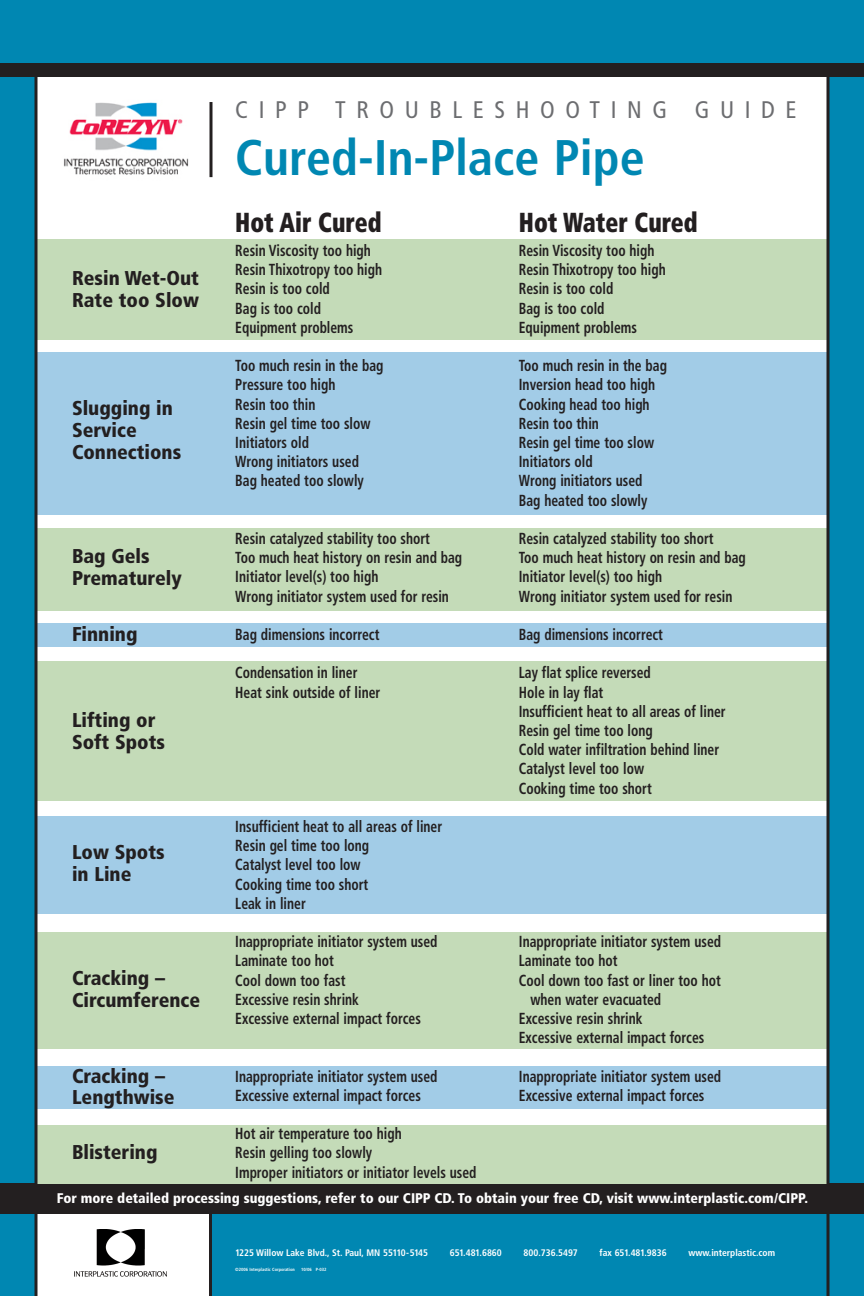
<style>
.page{position:relative;width:864px;height:1296px;background:#0087b2}
.page>*{position:absolute;margin:0;border:0;box-sizing:border-box;transform-origin:0 0}
.t1{font:700 condensed 50px "Frutiger";color:#0087b2}
.t2{font:900 condensed 27.5px "Frutiger";color:#231f20;scale:.85 1}
.t3{font:condensed 24px "Frutiger";letter-spacing:.44em;color:#6c6d70}
.t4{font:900 condensed 20px/22px "Frutiger";color:#231f20}
.t5{font:700 condensed 16px/19.2px "Frutiger";color:#231f20;scale:.85 1}
.t6{font:900 condensed 14px "Frutiger";color:#fff}
.t7{font:700 condensed 9.5px "Frutiger";color:#fff}
.t8{font:700 condensed 4.5px "Frutiger";color:#fff}
</style>
<div class="page">
<div style="left:36px;top:1212px;width:174px;height:84px;background:#fff"></div>
<img style="left:75px;top:1230px;width:92px;height:47px">
<div style="left:38px;top:63px;width:790px;height:1143px;background:#fff"></div>
<hr style="left:210px;top:102px;width:2px;height:75px;background:#231f20">
<hr style="left:209px;top:1212px;width:3px;height:84px;background:#231f20">
<div style="left:0;top:1184px;width:864px;height:30px;background:#231f20"></div>
<div style="left:0;top:63px;width:864px;height:13px;background:#231f20"></div>
<div style="left:36px;top:240px;width:792px;height:100px;background:#c4dbb8"></div>
<div style="left:36px;top:353px;width:792px;height:162px;background:#a2cce7"></div>
<div style="left:36px;top:528px;width:792px;height:83px;background:#c4dbb8"></div>
<div style="left:37px;top:623px;width:792px;height:24px;background:#a2cce7"></div>
<div style="left:37px;top:662px;width:792px;height:139px;background:#c4dbb8"></div>
<div style="left:37px;top:816px;width:792px;height:98px;background:#a2cce7"></div>
<div style="left:37px;top:933px;width:792px;height:116px;background:#c4dbb8"></div>
<div style="left:37px;top:1066px;width:792px;height:43px;background:#a2cce7"></div>
<div style="left:36px;top:1125px;width:792px;height:59px;background:#c4dbb8"></div>
<svg style="left:826px;top:76px;width:4px;height:1220px;background:#304147"></svg>
<svg style="left:34px;top:76px;width:4px;height:1220px;background:#334248"></svg>
<img style="left:64px;top:102px;width:125px;height:73px">
<p class="t4" style="left:72px;top:268px;width:129px">Resin Wet-Out<br>Rate too Slow</p>
<p class="t4" style="left:72px;top:399px;width:111px">Slugging in<br>Service<br>Connections</p>
<p class="t4" style="left:72px;top:547px;width:111px">Bag Gels<br>Prematurely</p>
<p class="t4" style="left:72px;top:625px;width:67px">Finning</p>
<p class="t4" style="left:72px;top:711px;width:95px">Lifting or<br>Soft Spots</p>
<p class="t4" style="left:72px;top:843px;width:94px">Low Spots in Line</p>
<p class="t4" style="left:72px;top:969px;width:130px">Cracking –<br>Circumference</p>
<p class="t4" style="left:72px;top:1067px;width:104px;line-height:21px">Cracking –<br>Lengthwise</p>
<p class="t4" style="left:72px;top:1142px;width:87px">Blistering</p>
<h3 class="t3" style="left:235px;top:100px;width:563px">CIPP TROUBLESHOOTING GUIDE</h3>
<h1 class="t1" style="left:235px;top:137px;width:411px">Cured-In-Place Pipe</h1>
<h2 class="t2" style="left:235px;top:211px;width:174px">Hot Air Cured</h2>
<h2 class="t2" style="left:519px;top:211px;width:212px">Hot Water Cured</h2>
<p class="t5" style="left:235px;top:242px;width:161px">Resin Viscosity too high</p>
<p class="t5" style="left:519px;top:242px;width:161px">Resin Viscosity too high</p>
<p class="t5" style="left:235px;top:261px;width:174px">Resin Thixotropy too high</p>
<p class="t5" style="left:519px;top:261px;width:174px">Resin Thixotropy too high</p>
<p class="t5" style="left:235px;top:280px;width:113px">Resin is too cold</p>
<p class="t5" style="left:519px;top:280px;width:113px">Resin is too cold</p>
<p class="t5" style="left:235px;top:300px;width:102px">Bag is too cold</p>
<p class="t5" style="left:519px;top:300px;width:102px">Bag is too cold</p>
<p class="t5" style="left:235px;top:319px;width:140px">Equipment problems</p>
<p class="t5" style="left:519px;top:319px;width:140px">Equipment problems</p>
<p class="t5" style="left:235px;top:357px;width:176px">Too much resin in the bag</p>
<p class="t5" style="left:519px;top:357px;width:176px">Too much resin in the bag</p>
<p class="t5" style="left:235px;top:376px;width:119px">Pressure too high</p>
<p class="t5" style="left:519px;top:376px;width:162px">Inversion head too high</p>
<p class="t5" style="left:235px;top:396px;width:96px">Resin too thin</p>
<p class="t5" style="left:519px;top:396px;width:155px">Cooking head too high</p>
<p class="t5" style="left:235px;top:415px;width:161px">Resin gel time too slow</p>
<p class="t5" style="left:519px;top:415px;width:96px">Resin too thin</p>
<p class="t5" style="left:235px;top:434px;width:88px">Initiators old</p>
<p class="t5" style="left:519px;top:434px;width:161px">Resin gel time too slow</p>
<p class="t5" style="left:235px;top:453px;width:147px">Wrong initiators used</p>
<p class="t5" style="left:519px;top:453px;width:88px">Initiators old</p>
<p class="t5" style="left:235px;top:472px;width:153px">Bag heated too slowly</p>
<p class="t5" style="left:519px;top:472px;width:153px">Wrong initiators used<br>Bag heated too slowly</p>
<p class="t5" style="left:235px;top:530px;width:231px">Resin catalyzed stability too short</p>
<p class="t5" style="left:519px;top:530px;width:231px">Resin catalyzed stability too short</p>
<p class="t5" style="left:235px;top:549px;width:269px">Too much heat history on resin and bag</p>
<p class="t5" style="left:519px;top:549px;width:269px">Too much heat history on resin and bag</p>
<p class="t5" style="left:235px;top:568px;width:170px">Initiator level(s) too high</p>
<p class="t5" style="left:519px;top:568px;width:170px">Initiator level(s) too high</p>
<p class="t5" style="left:235px;top:588px;width:253px">Wrong initiator system used for resin</p>
<p class="t5" style="left:519px;top:588px;width:253px">Wrong initiator system used for resin</p>
<p class="t5" style="left:235px;top:626px;width:171px">Bag dimensions incorrect</p>
<p class="t5" style="left:519px;top:626px;width:171px">Bag dimensions incorrect</p>
<p class="t5" style="left:235px;top:664px;width:145px">Condensation in liner</p>
<p class="t5" style="left:519px;top:664px;width:157px">Lay flat splice reversed</p>
<p class="t5" style="left:235px;top:684px;width:172px">Heat sink outside of liner</p>
<p class="t5" style="left:519px;top:684px;width:245px">Hole in lay flat<br>Insufficient heat to all areas of liner<br>Resin gel time too long<br>Cold water infiltration behind liner<br>Catalyst level too low<br>Cooking time too short</p>
<p class="t5" style="left:235px;top:818px;width:245px">Insufficient heat to all areas of liner<br>Resin gel time too long<br>Catalyst level too low<br>Cooking time too short<br>Leak in liner</p>
<p class="t5" style="left:235px;top:933px;width:239px">Inappropriate initiator system used</p>
<p class="t5" style="left:519px;top:933px;width:239px">Inappropriate initiator system used</p>
<p class="t5" style="left:235px;top:952px;width:118px">Laminate too hot</p>
<p class="t5" style="left:519px;top:952px;width:118px">Laminate too hot</p>
<p class="t5" style="left:235px;top:972px;width:131px">Cool down too fast</p>
<p class="t5" style="left:519px;top:972px;width:239px">Cool down too fast or liner too hot</p>
<p class="t5" style="left:235px;top:991px;width:147px">Excessive resin shrink</p>
<p class="t5" style="left:531px;top:991px;width:155px">when water evacuated</p>
<p class="t5" style="left:235px;top:1010px;width:220px">Excessive external impact forces</p>
<p class="t5" style="left:519px;top:1010px;width:220px">Excessive resin shrink<br>Excessive external impact forces</p>
<p class="t5" style="left:235px;top:1068px;width:239px">Inappropriate initiator system used</p>
<p class="t5" style="left:519px;top:1068px;width:239px">Inappropriate initiator system used</p>
<p class="t5" style="left:235px;top:1087px;width:220px">Excessive external impact forces</p>
<p class="t5" style="left:519px;top:1087px;width:220px">Excessive external impact forces</p>
<p class="t5" style="left:235px;top:1125px;width:285px">Hot air temperature too high<br>Resin gelling too slowly<br>Improper initiators or initiator levels used</p>
<p class="t6" style="left:57px;top:1192px;width:753px">For more detailed processing suggestions, refer to our CIPP CD. To obtain your free CD, visit www.interplastic.com/CIPP.</p>
<p class="t7" style="left:235px;top:1249px;width:194px">1225 Willow Lake Blvd., St. Paul, MN 55110-5145</p>
<p class="t7" style="left:450px;top:1249px;width:54px">651.481.6860</p>
<p class="t7" style="left:524px;top:1249px;width:56px">800.736.5497</p>
<p class="t7" style="left:600px;top:1249px;width:69px">fax 651.481.9836</p>
<p class="t7" style="left:688px;top:1249px;width:88px">www.interplastic.com</p>
<p class="t8" style="left:235px;top:1268px;width:61px">©2006 Interplastic Corporation</p>
<p class="t8" style="left:301px;top:1268px;width:27px">10/06 P-032</p>
</div>
